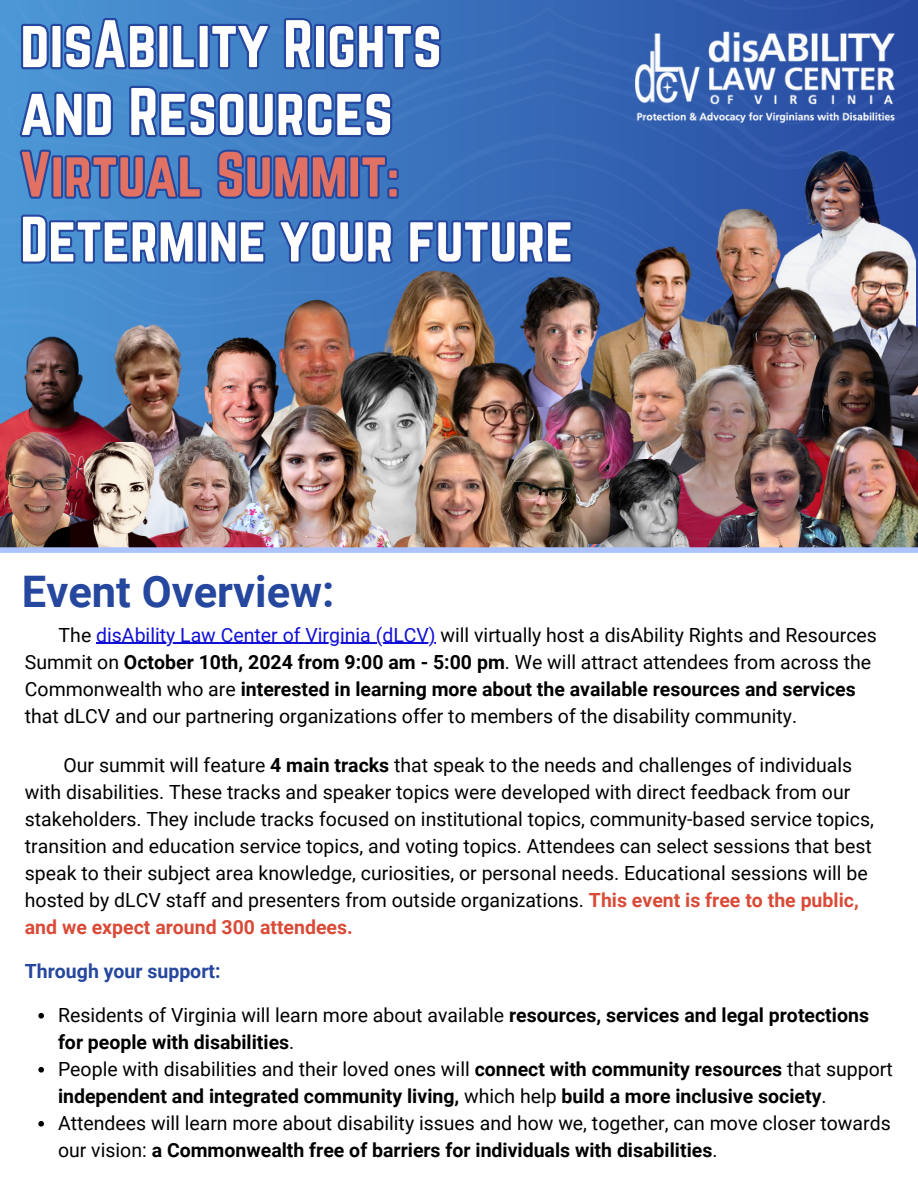
<style>
.page{position:relative;width:918px;height:1188px;background:#fff}
.page>*{position:absolute;margin:0;border:0;box-sizing:border-box;transform-origin:0 0}
.t1{font:58.65px/67.8px "Norwester";color:#fff}
.t2{font:55.95px/64.9px "Norwester";color:#fff}
.t3{font:700 43.5px "Roboto";color:#26479e}
.t4{font:19.5px/27px "Roboto";color:#000}
.t5{font:700 19.5px "Roboto";color:#000}
.t6{font:700 19.5px "Roboto";color:#26479e}
.s1{color:#e17162}
.s2{color:#110fd4}
.s3{font-weight:700}
.s4{font-weight:700;color:#d94b38}
.s5{font-weight:400}
</style>
<div class="page">
<svg style="left:1px;top:0;width:546px;height:328px;background:#3e7ac1"></svg>
<img style="left:46px;top:267px;width:235px;height:61px">
<img style="left:0;top:328px;width:53px;height:100px">
<img style="left:0;top:428px;width:53px;height:119px">
<div style="left:235px;top:290px;width:46px;height:33px;background:#4282c7"></div>
<img style="left:53px;top:323px;width:228px;height:210px">
<img style="left:281px;top:267px;width:266px;height:136px">
<img style="left:396px;top:346px;width:151px;height:80px">
<img style="left:316px;top:347px;width:135px;height:79px">
<img style="left:274px;top:403px;width:119px;height:144px">
<div style="left:42px;top:527px;width:57px;height:57px;background:#000;border-radius:50%"></div>
<img style="left:536px;top:382px;width:11px;height:57px">
<img style="left:537px;top:439px;width:10px;height:108px">
<img style="left:376px;top:426px;width:161px;height:121px">
<img style="left:147px;top:395px;width:127px;height:152px">
<img style="left:71px;top:443px;width:105px;height:104px">
<div style="left:0;top:553px;width:918px;height:635px;background:#fff"></div>
<img style="left:547px;top:0;width:371px;height:547px">
<img style="left:596px;top:10px;width:322px;height:126px">
<div style="left:0;top:547px;width:918px;height:6px;background:#adc3ff"></div>
<svg style="left:19px;top:6px;width:425px;height:67px;background:#376cb8"></svg>
<svg style="left:18px;top:84px;width:378px;height:56px;background:#3668b5"></svg>
<hr style="left:96px;top:643px;width:340px;height:1px;background:#110fd4">
<svg style="left:38px;top:1013px;width:6px;height:6px"></svg>
<svg style="left:38px;top:1067px;width:6px;height:6px"></svg>
<svg style="left:38px;top:1121px;width:6px;height:6px"></svg>
<svg style="left:22px;top:147px;width:379px;height:58px;background:#376bb7"></svg>
<svg style="left:19px;top:213px;width:556px;height:54px;background:#3465b3"></svg>
<p class="t1" style="left:20px;top:10px;width:423px">disAbility Rights and Resources</p>
<p class="t2" style="left:20px;top:142px;width:555px"><span class="s1">Virtual Summit:<br></span>Determine your future</p>
<p class="t3" style="left:22px;top:566px;width:314px">Event Overview:</p>
<p class="t4" style="left:59px;top:622px;width:820px">The <span class="s2">disAbility Law Center of Virginia (dLCV)</span> will virtually host a disAbility Rights and Resources</p>
<p class="t4" style="left:25px;top:649px;width:848px">Summit on <span class="s3">October 10th, 2024 from 9:00 am - 5:00 pm</span>. We will attract attendees from across the<br>Commonwealth who are <span class="s3">interested in learning more about the available resources and services </span>that dLCV and our partnering organizations offer to members of the disability community.</p>
<p class="t4" style="left:63px;top:752px;width:790px">Our summit will feature <span class="s3">4 main tracks</span> that speak to the needs and challenges of individuals</p>
<h2 class="t4" style="left:25px;top:779px;width:851px">with disabilities. These tracks and speaker topics were developed with direct feedback from our stakeholders. They include tracks focused on institutional topics, community-based service topics, transition and education service topics, and voting topics. Attendees can select sessions that best speak to their subject area knowledge, curiosities, or personal needs. Educational sessions will be hosted by dLCV staff and presenters from outside organizations. <span class="s4">This event is free to the public, and we expect around 300 attendees.</span></h2>
<h2 class="t6" style="left:25px;top:960px;width:197px">Through your support:</h2>
<h2 class="t4" style="left:58px;top:1002px;width:813px">Residents of Virginia will learn more about available <span class="s3">resources, services and legal protections</span></h2>
<p class="t4" style="left:58px;top:1029px;width:836px"><span class="s3">for people with disabilities</span>.<br>People with disabilities and their loved ones will <span class="s3">connect with community resources</span> that support</p>
<p class="t4" style="left:58px;top:1083px;width:834px"><span class="s3">independent and integrated community living,</span> which help <span class="s3">build a more inclusive society</span>.<br>Attendees will learn more about disability issues and how we, together, can move closer towards</p>
<h3 class="t5" style="left:58px;top:1139px;width:661px"><span class="s5">our vision:</span> a Commonwealth free of barriers for individuals with disabilities<span class="s5">.</span></h3>
</div>
